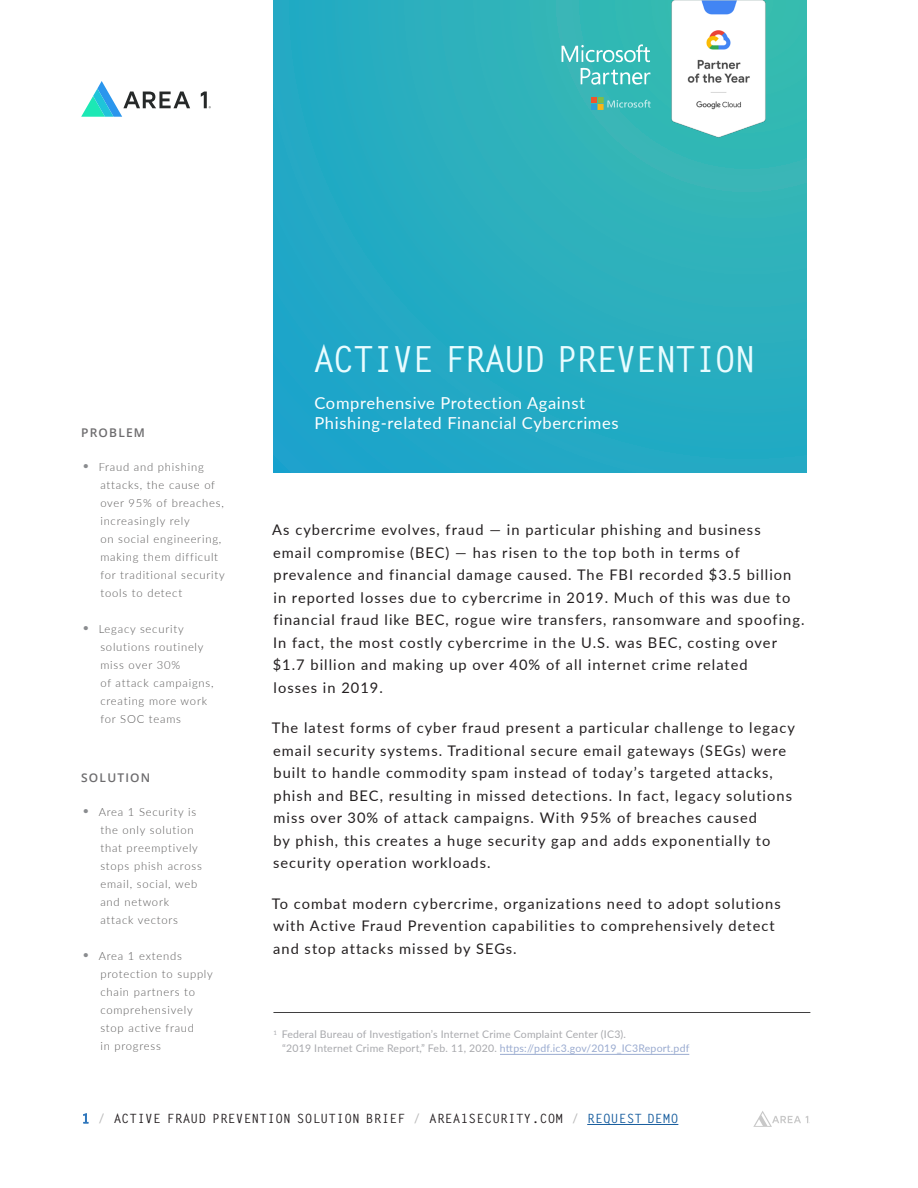
<style>
.page{position:relative;width:918px;height:1188px;background:#fff}
.page>*{position:absolute;margin:0;border:0;box-sizing:border-box;transform-origin:0 0}
.Pull_Quotes___Large{font:700 36px "Letter Gothic Std";letter-spacing:-.05em;color:#e9fcff}
.Body_-_grey{font:16.5px/19.5px "Lato";letter-spacing:.04em;color:#fff}
.Body_-_black{font:14.7px/22.5px "Lato";letter-spacing:.07em;color:#231f20}
.t1{font:700 12.75px "Letter Gothic Std";letter-spacing:.02em;color:#241f21}
.Body_-_grey-2{font:600 12px "Open Sans";letter-spacing:.1em;color:#6d6c6e}
.Body_-_grey-3{font:300 11.25px/18px "Lato";letter-spacing:.07em;color:#5a5959}
.body{font:10.5px/13.5px "Lato";letter-spacing:.02em;color:#a8a9ad}
.s1{font-weight:100;font-size:16.5px;color:#8a8c8f}
.s2{color:#9aabd0}
.s3{color:#2e76bc}
.s4{color:#bababa}
.s5{color:#175d9e}
</style>
<div class="page">
<svg style="left:753px;top:1111px;width:57px;height:16px"></svg>
<hr style="left:587px;top:1124px;width:91px;height:1px;background:#175d9e">
<div style="left:273px;top:0;width:533px;height:472px;background:linear-gradient(to right,#21a8c5,#30b3ba)"></div>
<svg style="left:81px;top:81px;width:109px;height:36px"></svg>
<svg style="left:201px;top:92px;width:10px;height:16px"></svg>
<img style="left:652px;top:0;width:130px;height:159px">
<svg style="left:562px;top:44px;width:88px;height:41px;background:#5ec6c4"></svg>
<svg style="left:591px;top:97px;width:60px;height:13px"></svg>
<hr style="left:273px;top:1012px;width:537px;height:1px;background:#403f40">
<hr style="left:500px;top:1054px;width:189px;height:1px;background:#9aabd0">
<p class="Body_-_grey-2" style="left:81px;top:425px;width:65px">PROBLEM</p>
<p class="Body_-_grey-3" style="left:100px;top:458px;width:126px;text-indent:-19px"><span class="s1">•</span> Fraud and phishing attacks, the cause of over 95% of breaches, increasingly rely<br>on social engineering, making them difficult for traditional security tools to detect</p>
<p class="Body_-_grey-3" style="left:100px;top:620px;width:115px;text-indent:-19px"><span class="s1">•</span> Legacy security solutions routinely miss over 30%<br>of attack campaigns, creating more work for SOC teams</p>
<p class="Body_-_grey-2" style="left:81px;top:769px;width:71px">SOLUTION</p>
<p class="Body_-_grey-3" style="left:100px;top:803px;width:103px;text-indent:-19px"><span class="s1">•</span> Area 1 Security is the only solution that preemptively stops phish across email, social, web and network attack vectors</p>
<p class="Body_-_grey-3" style="left:100px;top:947px;width:114px;text-indent:-19px"><span class="s1">•</span> Area 1 extends protection to supply chain partners to comprehensively stop active fraud<br>in progress</p>
<p class="Pull_Quotes___Large" style="left:313px;top:337px;width:444px">ACTIVE FRAUD PREVENTION</p>
<p class="Body_-_grey" style="left:314px;top:393px;width:306px">Comprehensive Protection Against<br>Phishing-related Financial Cybercrimes</p>
<p class="Body_-_black" style="left:272px;top:518px;width:534px">As cybercrime evolves, fraud — in particular phishing and business<br>email compromise (BEC) — has risen to the top both in terms of prevalence and financial damage caused. The FBI recorded $3.5 billion in reported losses due to cybercrime in 2019. Much of this was due to financial fraud like BEC, rogue wire transfers, ransomware and spoofing.<br>In fact, the most costly cybercrime in the U.S. was BEC, costing over $1.7 billion and making up over 40% of all internet crime related<br>losses in 2019.</p>
<p class="Body_-_black" style="left:272px;top:716px;width:524px">The latest forms of cyber fraud present a particular challenge to legacy email security systems. Traditional secure email gateways (SEGs) were built to handle commodity spam instead of today’s targeted attacks, phish and BEC, resulting in missed detections. In fact, legacy solutions miss over 30% of attack campaigns. With 95% of breaches caused<br>by phish, this creates a huge security gap and adds exponentially to security operation workloads.</p>
<p class="Body_-_black" style="left:272px;top:892px;width:510px">To combat modern cybercrime, organizations need to adopt solutions with Active Fraud Prevention capabilities to comprehensively detect and stop attacks missed by SEGs.</p>
<p class="body" style="left:282px;top:1027px;width:409px;text-indent:-9px"><sup>1</sup> Federal Bureau of Investigation’s Internet Crime Complaint Center (IC3).<br>“2019 Internet Crime Report,” Feb. 11, 2020. <span class="s2">https://pdf.ic3.gov/2019_IC3Report.pdf</span></p>
<p class="t1" style="left:82px;top:1111px;width:598px"><span class="s3">1</span> <span class="s4">/</span> ACTIVE FRAUD PREVENTION SOLUTION BRIEF <span class="s4">/</span> AREA1SECURITY.COM <span class="s4">/</span> <span class="s5">REQUEST DEMO</span></p>
</div>
